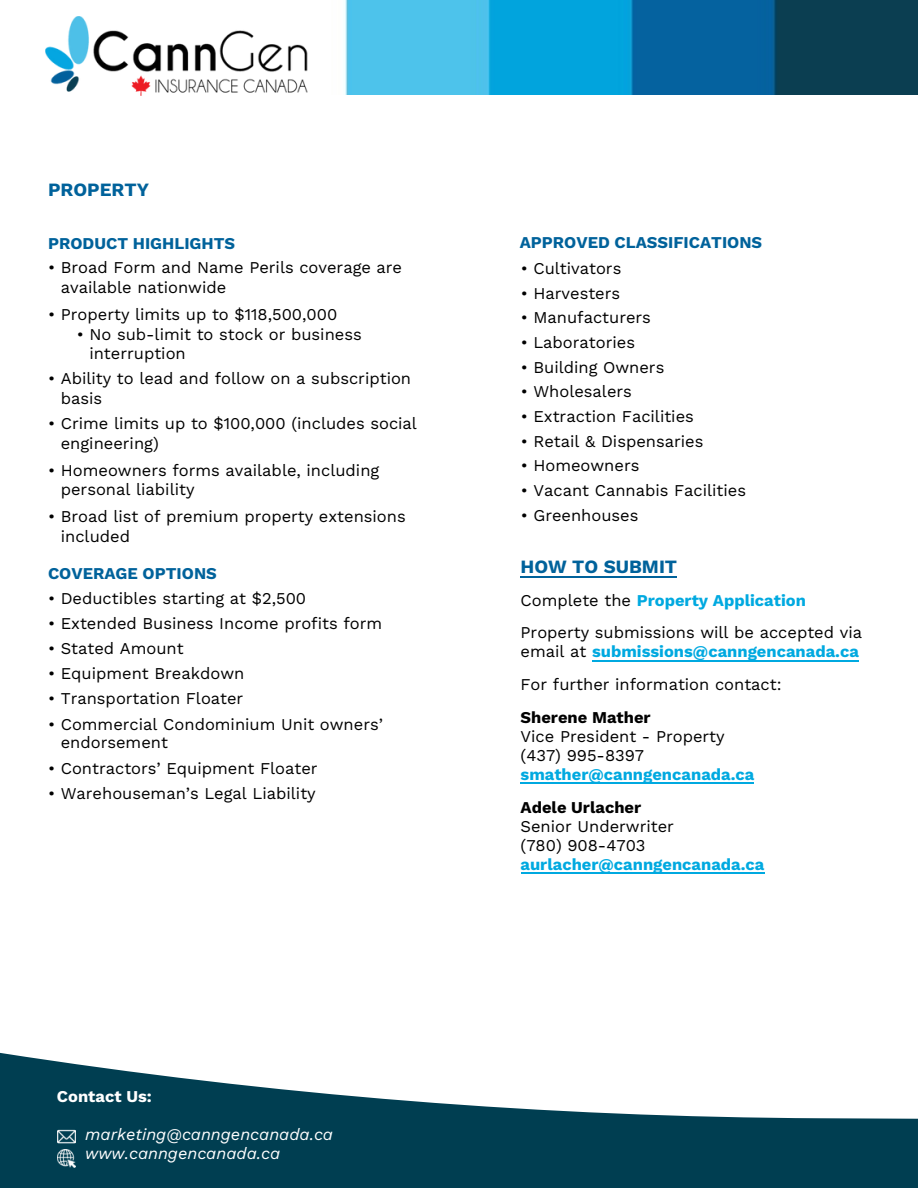
<style>
.page{position:relative;width:918px;height:1188px;background:#fff}
.page>*{position:absolute;margin:0;border:0;box-sizing:border-box;transform-origin:0 0}
.t1{font:700 18.75px "Work Sans";color:#00629b}
.t2{font:16.5px/19.8px "Work Sans";color:#000}
.t3{font:700 16.5px "Work Sans";color:#00629b}
.t4{font:italic 16.5px "Work Sans";color:#fff}
.t5{font:700 16.5px "Work Sans";color:#fff}
.s1{font-weight:700;color:#00a9e0}
.s2{font-weight:700}
</style>
<div class="page">
<svg style="left:0;top:1053px;width:918px;height:135px;fill:#003e51"></svg>
<img style="left:345px;top:0;width:573px;height:95px">
<img style="left:45px;top:16px;width:263px;height:79px">
<img style="left:58px;top:1150px;width:18px;height:18px">
<img style="left:58px;top:1127px;width:18px;height:18px">
<hr style="left:521px;top:576px;width:156px;height:1px;background:#00629b">
<hr style="left:592px;top:660px;width:267px;height:1px;background:#00a9e0">
<hr style="left:521px;top:783px;width:233px;height:1px;background:#00a9e0">
<hr style="left:521px;top:873px;width:243px;height:1px;background:#00a9e0">
<p class="t1" style="left:48px;top:178px;width:103px">PROPERTY</p>
<p class="t3" style="left:48px;top:234px;width:189px">PRODUCT HIGHLIGHTS</p>
<h2 class="t3" style="left:520px;top:233px;width:244px">APPROVED CLASSIFICATIONS</h2>
<p class="t2" style="left:48px;top:258px;width:356px">• Broad Form and Name Perils coverage are</p>
<p class="t2" style="left:521px;top:258px;width:102px">• Cultivators</p>
<p class="t2" style="left:61px;top:278px;width:167px">available nationwide</p>
<p class="t2" style="left:48px;top:304px;width:291px">• Property limits up to $118,500,000</p>
<p class="t2" style="left:89px;top:324px;width:274px;text-indent:-13px">• No sub-limit to stock or business interruption</p>
<p class="t2" style="left:61px;top:368px;width:352px;text-indent:-13px">• Ability to lead and follow on a subscription basis</p>
<p class="t2" style="left:61px;top:414px;width:358px;text-indent:-13px">• Crime limits up to $100,000 (includes social engineering)</p>
<p class="t2" style="left:61px;top:460px;width:320px;text-indent:-13px">• Homeowners forms available, including personal liability</p>
<p class="t2" style="left:61px;top:506px;width:346px;text-indent:-13px">• Broad list of premium property extensions included</p>
<p class="t2" style="left:521px;top:283px;width:101px">• Harvesters</p>
<p class="t2" style="left:521px;top:308px;width:132px">• Manufacturers</p>
<p class="t2" style="left:521px;top:332px;width:116px">• Laboratories</p>
<p class="t2" style="left:521px;top:357px;width:145px">• Building Owners</p>
<p class="t2" style="left:521px;top:382px;width:113px">• Wholesalers</p>
<p class="t2" style="left:521px;top:406px;width:175px">• Extraction Facilities</p>
<p class="t2" style="left:521px;top:431px;width:184px">• Retail &amp; Dispensaries</p>
<p class="t2" style="left:521px;top:456px;width:120px">• Homeowners</p>
<p class="t2" style="left:521px;top:480px;width:227px">• Vacant Cannabis Facilities</p>
<p class="t2" style="left:521px;top:505px;width:119px">• Greenhouses</p>
<p class="t1" style="left:521px;top:556px;width:158px">HOW TO SUBMIT</p>
<p class="t2" style="left:521px;top:584px;width:343px;line-height:32.5px">Complete the <span class="s1">Property Application<br></span>Property submissions will be accepted via</p>
<p class="t2" style="left:521px;top:636px;width:340px;line-height:32.5px">email at <span class="s1">submissions@canngencanada.ca<br></span>For further information contact:<br><span class="s2">Sherene Mather</span></p>
<p class="t2" style="left:521px;top:726px;width:235px;line-height:19.2px">Vice President - Property (437) 995-8397 <span class="s1">smather@canngencanada.ca</span></p>
<p class="t2" style="left:521px;top:797px;width:245px;line-height:19.2px"><span class="s2">Adele Urlacher<br></span>Senior Underwriter<br>(780) 908-4703 <span class="s1">aurlacher@canngencanada.ca</span></p>
<p class="t3" style="left:48px;top:564px;width:170px">COVERAGE OPTIONS</p>
<p class="t2" style="left:48px;top:588px;width:260px">• Deductibles starting at $2,500</p>
<p class="t2" style="left:48px;top:614px;width:336px">• Extended Business Income profits form</p>
<p class="t2" style="left:48px;top:639px;width:137px">• Stated Amount</p>
<p class="t2" style="left:48px;top:664px;width:198px">• Equipment Breakdown</p>
<p class="t2" style="left:48px;top:689px;width:197px">• Transportation Floater</p>
<p class="t2" style="left:48px;top:714px;width:336px">• Commercial Condominium Unit owners’</p>
<p class="t2" style="left:61px;top:733px;width:109px">endorsement</p>
<p class="t2" style="left:48px;top:758px;width:271px">• Contractors’ Equipment Floater</p>
<p class="t2" style="left:48px;top:783px;width:269px">• Warehouseman’s Legal Liability</p>
<p class="t5" style="left:57px;top:1087px;width:96px">Contact Us:</p>
<p class="t4" style="left:85px;top:1124px;width:249px">marketing@canngencanada.ca</p>
<h2 class="t4" style="left:85px;top:1143px;width:197px">www.canngencanada.ca</h2>
</div>
